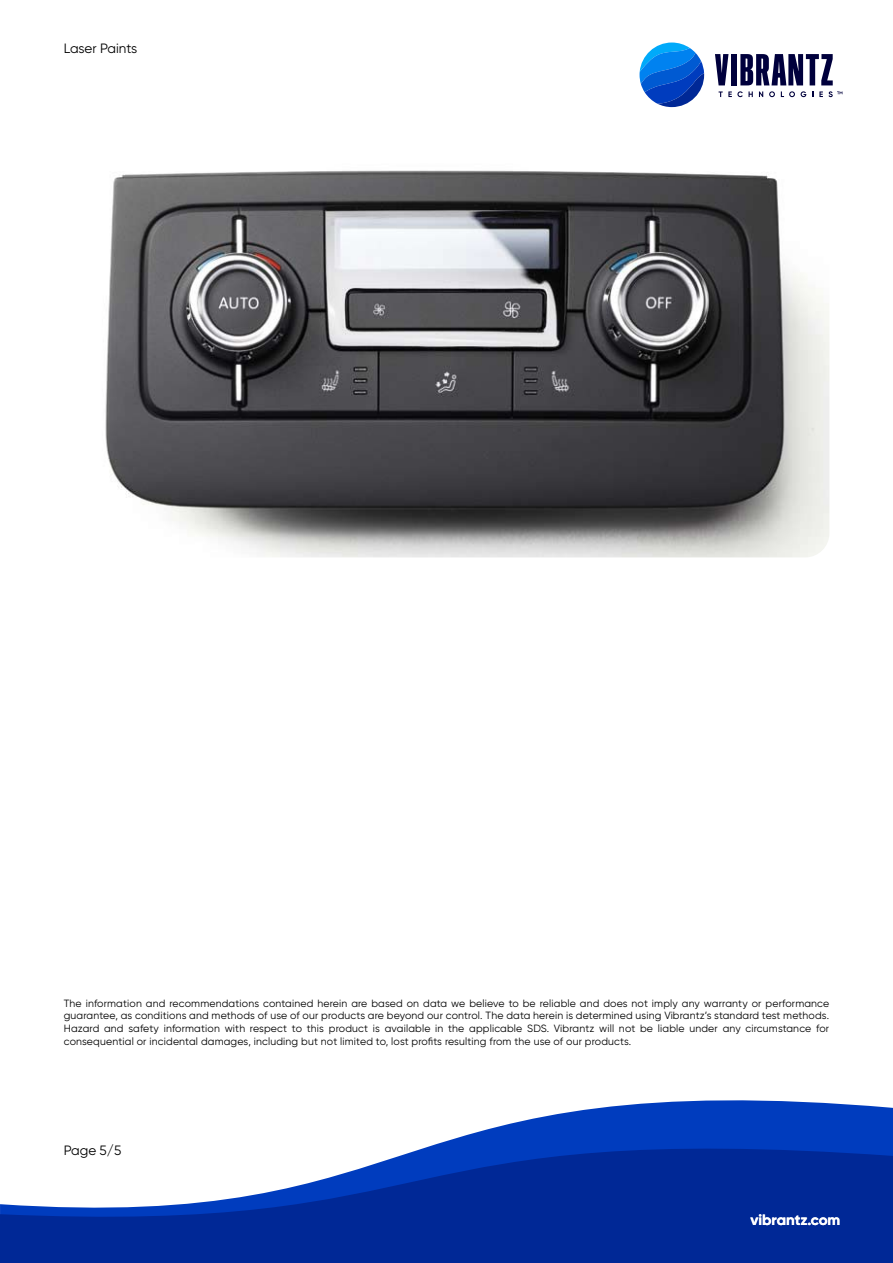
<style>
.page{position:relative;width:893px;height:1263px;background:#fff}
.page>*{position:absolute;margin:0;border:0;box-sizing:border-box;transform-origin:0 0}
.xFooter{font:700 15px "Gilroy";color:#fff}
.t1{font:13.5px "Gilroy";color:#000}
.t2{font:10.5px/12.6px "Gilroy";letter-spacing:.015em;color:#000;text-align:justify}
</style>
<div class="page">
<svg style="left:532px;top:1100px;width:361px;height:19px;fill:#003cbe"></svg>
<svg style="left:0;top:1119px;width:893px;height:144px;fill:#002896"></svg>
<svg style="left:715px;top:54px;width:13px;height:31px"></svg>
<div style="left:731px;top:54px;width:6px;height:31px;background:#00003c"></div>
<svg style="left:740px;top:54px;width:93px;height:31px"></svg>
<svg style="left:719px;top:91px;width:34px;height:6px"></svg>
<svg style="left:759px;top:91px;width:4px;height:6px"></svg>
<svg style="left:769px;top:91px;width:6px;height:6px"></svg>
<svg style="left:781px;top:91px;width:14px;height:6px"></svg>
<svg style="left:801px;top:91px;width:5px;height:6px"></svg>
<svg style="left:819px;top:91px;width:23px;height:6px"></svg>
<svg style="left:640px;top:43px;width:64px;height:64px"></svg>
<img style="left:105px;top:170px;width:724px;height:387px">
<p class="t1" style="left:64px;top:40px;width:75px">Laser Paints</p>
<p class="t2" style="left:64px;top:997px;width:767px">The information and recommendations contained herein are based on data we believe to be reliable and does not imply any warranty or performance guarantee, as conditions and methods of use of our products are beyond our control. The data herein is determined using Vibrantz’s standard test methods.<br>Hazard and safety information with respect to this product is available in the applicable SDS. Vibrantz will not be liable under any circumstance for consequential or incidental damages, including but not limited to, lost profits resulting from the use of our products.</p>
<p class="t1" style="left:64px;top:1142px;width:59px">Page 5/5</p>
<p class="xFooter" style="left:750px;top:1210px;width:91px">vibrantz.com</p>
</div>
